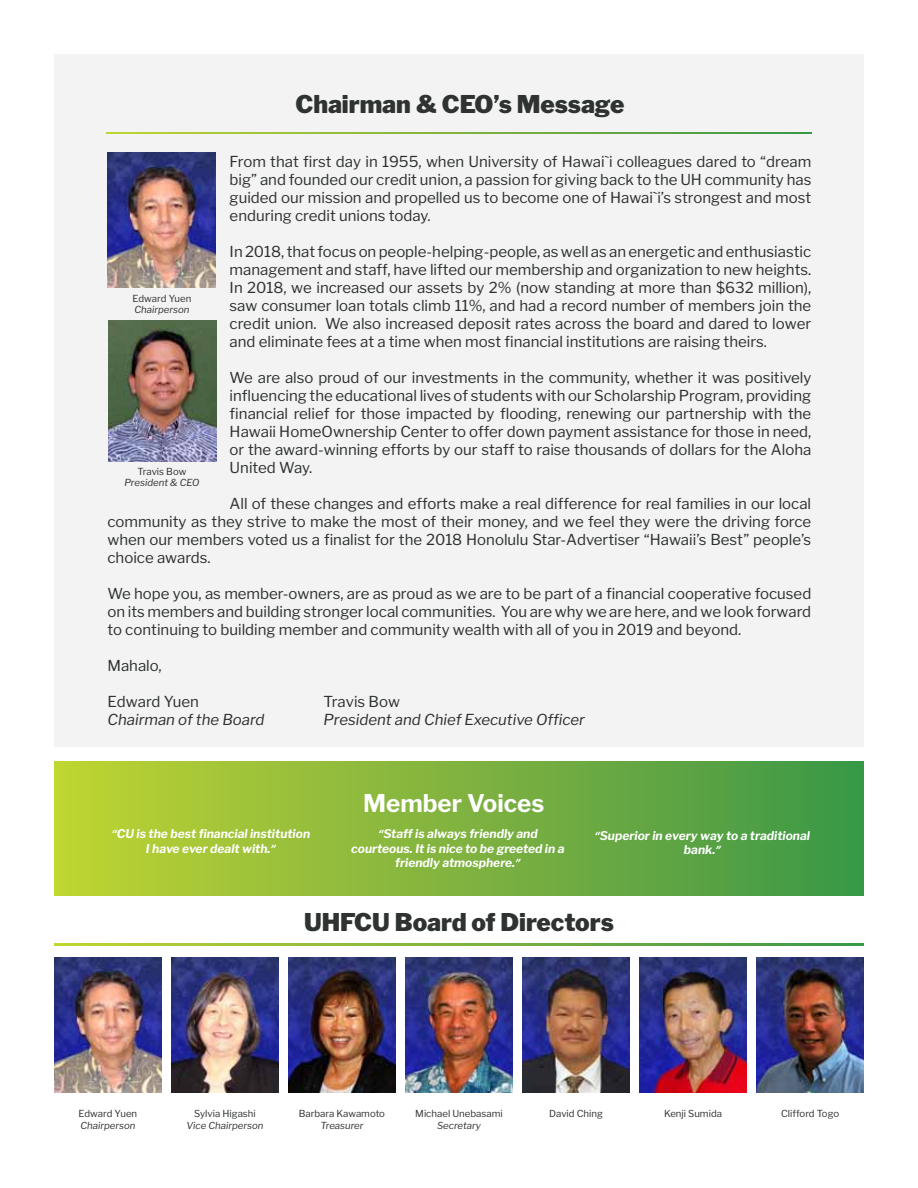
<style>
.page{position:relative;width:918px;height:1188px;background:#fff}
.page>*{position:absolute;margin:0;border:0;box-sizing:border-box;transform-origin:0 0}
.t1{font:900 24.3px "Libre Franklin";color:#2e3231}
.t2{font:700 24.3px "Libre Franklin";color:#fff}
.t3{font:15px/18px "Libre Franklin";color:#2e3231;text-align:justify}
.t4{font:italic 15px "Libre Franklin";color:#2e3231}
.t5{font:italic 700 12px/14.4px "Libre Franklin";color:#fff;text-align:center}
.t6{font:9.6px "Libre Franklin";color:#2e3231}
.t7{font:italic 9.6px "Libre Franklin";color:#2e3231}
.s1{font-family:"Calibri"}
</style>
<div class="page">
<svg style="left:54px;top:943px;width:810px;height:2px;background:#7eb43e"></svg>
<img style="left:54px;top:957px;width:108px;height:135px">
<img style="left:288px;top:957px;width:108px;height:135px">
<img style="left:639px;top:957px;width:108px;height:135px">
<img style="left:171px;top:957px;width:108px;height:135px">
<img style="left:405px;top:957px;width:108px;height:135px">
<img style="left:756px;top:957px;width:108px;height:135px">
<div style="left:54px;top:54px;width:810px;height:693px;background:#f3f3f3"></div>
<svg style="left:107px;top:132px;width:704px;height:2px"></svg>
<img style="left:108px;top:153px;width:107px;height:134px">
<img style="left:109px;top:321px;width:107px;height:140px">
<div style="left:54px;top:761px;width:810px;height:135px;background:linear-gradient(to right,#c0d334,#3d9648)"></div>
<img style="left:522px;top:957px;width:108px;height:135px">
<h1 class="t1" style="left:295px;top:90px;width:330px">Chairman &amp; CEO’s Message</h1>
<p class="t3" style="left:230px;top:153px;width:583px">From that first day in 1955, when University of Hawai`i colleagues dared to “dream big” and founded our credit union, a passion for giving back to the UH community has guided our mission and propelled us to become one of Hawai`i’s strongest and most enduring credit unions today.</p>
<p class="t3" style="left:230px;top:243px;width:583px">In 2018, that focus on people-helping-people, as well as an energetic and enthusiastic management and staff, have lifted our membership and organization to new heights.<br>In 2018, we increased our assets by 2% (now standing at more than $632 million), saw consumer loan totals climb 11%, and had a record number of members join the credit union. We also increased deposit rates across the board and dared to lower and eliminate fees at a time when most financial institutions are raising theirs.</p>
<p class="t3" style="left:230px;top:369px;width:583px">We are also proud of our investments in the community, whether it was positively influencing the educational lives of students with our Scholarship Program, providing financial relief for those impacted by flooding, renewing our partnership with the Hawaii HomeOwnership Center to offer down payment assistance for those in need, or the award-winning efforts by our staff to raise thousands of dollars for the Aloha United Way.</p>
<p class="t3" style="left:108px;top:495px;width:705px;text-indent:122px">All of these changes and efforts make a real difference for real families in our local community as they strive to make the most of their money, and we feel they were the driving force when our members voted us a finalist for the 2018 Honolulu Star-Advertiser “Hawaii’s Best” people’s choice awards.</p>
<p class="t3" style="left:108px;top:585px;width:705px">We hope you, as member-owners, are as proud as we are to be part of a financial cooperative focused on its members and building stronger local communities. You are why we are here, and we look forward to continuing to building member and community wealth with all of you in 2019 and beyond.</p>
<p class="t3" style="left:108px;top:657px;width:56px">Mahalo,</p>
<p class="t3" style="left:108px;top:693px;width:93px">Edward Yuen</p>
<p class="t3" style="left:324px;top:693px;width:78px">Travis Bow</p>
<p class="t4" style="left:108px;top:711px;width:159px">Chairman of the Board</p>
<p class="t4" style="left:324px;top:711px;width:263px">President and Chief Executive Officer</p>
<p class="t6" style="left:133px;top:292px;width:60px">Edward Yuen</p>
<p class="t7" style="left:134px;top:304px;width:57px">Chairperson</p>
<p class="t6" style="left:137px;top:465px;width:51px">Travis Bow</p>
<p class="t7" style="left:124px;top:477px;width:77px">President &amp; CEO</p>
<h1 class="t2" style="left:363px;top:789px;width:183px">Member Voices</h1>
<p class="t5" style="left:112px;top:827px;width:200px"><span class="s1">“</span>CU is the best financial institution<br>I have ever dealt with.<span class="s1">”</span></p>
<p class="t5" style="left:351px;top:827px;width:215px"><span class="s1">“</span>Staff is always friendly and courteous. It is nice to be greeted in a friendly atmosphere.<span class="s1">”</span></p>
<p class="t5" style="left:595px;top:828px;width:217px"><span class="s1">“</span>Superior in every way to a traditional bank.<span class="s1">”</span></p>
<h1 class="t1" style="left:304px;top:908px;width:311px">UHFCU Board of Directors</h1>
<p class="t6" style="left:79px;top:1108px;width:60px">Edward Yuen</p>
<p class="t7" style="left:80px;top:1120px;width:57px">Chairperson</p>
<p class="t6" style="left:194px;top:1108px;width:63px">Sylvia Higashi</p>
<p class="t7" style="left:186px;top:1120px;width:79px">Vice Chairperson</p>
<p class="t6" style="left:299px;top:1108px;width:88px">Barbara Kawamoto</p>
<p class="t7" style="left:320px;top:1120px;width:45px">Treasurer</p>
<p class="t6" style="left:415px;top:1108px;width:89px">Michael Unebasami</p>
<p class="t7" style="left:437px;top:1120px;width:45px">Secretary</p>
<p class="t6" style="left:549px;top:1108px;width:55px">David Ching</p>
<p class="t6" style="left:664px;top:1108px;width:59px">Kenji Sumida</p>
<p class="t6" style="left:781px;top:1108px;width:60px">Clifford Togo</p>
</div>
